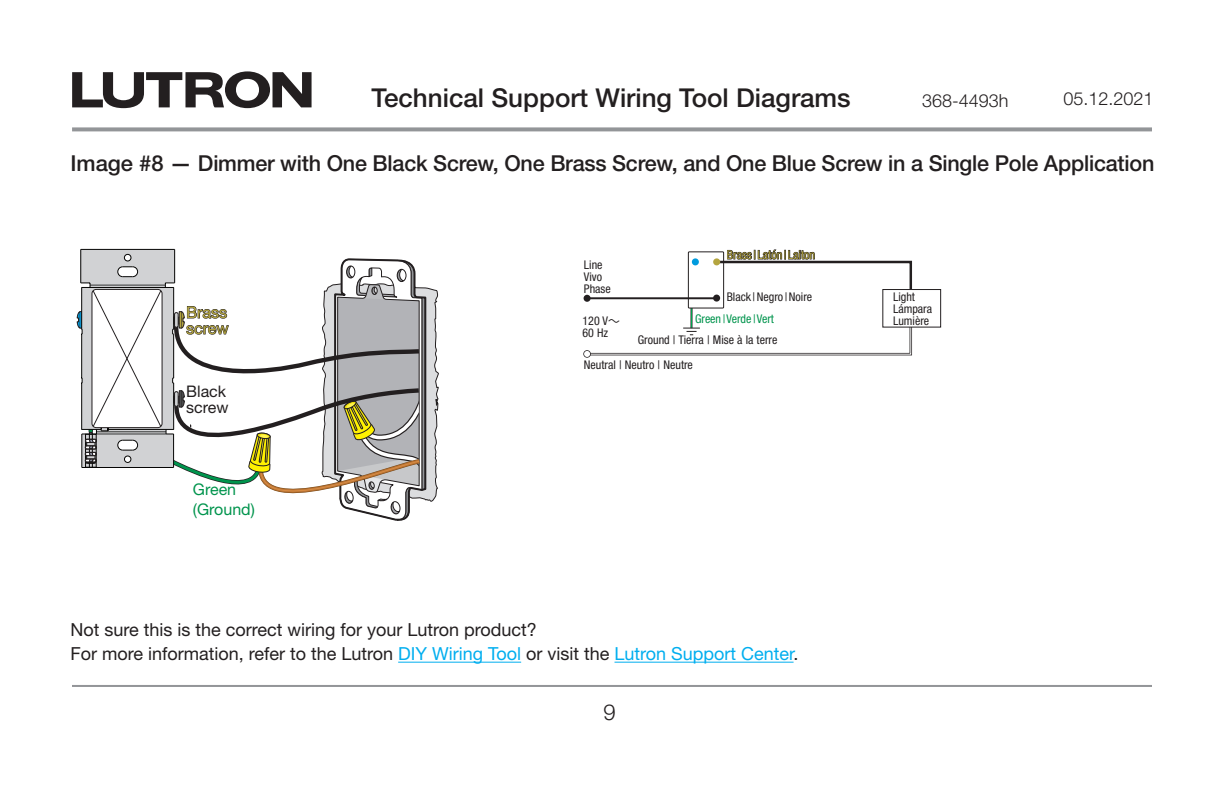
<style>
.page{position:relative;width:1224px;height:792px;background:#fff}
.page>*{position:absolute;margin:0;border:0;box-sizing:border-box;transform-origin:0 0}
.t1{font:500 26px "Helvetica Neue LT Std";color:#231f20}
.t2{font:500 22px "Helvetica Neue LT Std";letter-spacing:-.01em;color:#231f20}
.t3{font:300 22px "Helvetica Neue LT Std";color:#231f20}
.t4{font:18px/24px "Helvetica Neue LT Std";color:#231f20}
.t5{font:300 18px "Helvetica Neue LT Std";color:#231f20}
.text{font:16px/20px "Helvetica Neue LT Std";color:#00944d}
.text-2{font:16px/16px "Helvetica Neue LT Std";color:#231f20}
.text-3{font:16px/16px "Helvetica Neue LT Std";color:#b4a53f}
.Tag-fig_2{font:condensed 12px/12px "Helvetica Neue";color:#231f20}
.Tag-fig_2-2{font:condensed 12px "Helvetica Neue";color:#b4a53f}
.Tag-fig_2-3{font:condensed 12px "Helvetica Neue";color:#00944d}
.s1{font-family:"acdc";font-stretch:normal}
.s2{color:#00aeef}
</style>
<div class="page">
<svg style="left:72px;top:127px;width:1080px;height:4px;background:#9ea0a2"></svg>
<hr style="left:72px;top:685px;width:1080px;height:2px;background:#939598">
<svg style="left:72px;top:71px;width:240px;height:37px"></svg>
<hr style="left:398px;top:662px;width:123px;height:1px;background:#00aeef">
<hr style="left:615px;top:662px;width:179px;height:1px;background:#00aeef">
<div style="left:583px;top:350px;width:8px;height:8px;border:2px solid #231f20;border-radius:50%"></div>
<div style="left:882px;top:289px;width:59px;height:39px;border:1px solid #231f20"></div>
<svg style="left:584px;top:249px;width:329px;height:108px"></svg>
<svg style="left:77px;top:249px;width:362px;height:272px"></svg>
<h1 class="t1" style="left:372px;top:82px;width:481px">Technical Support Wiring Tool Diagrams</h1>
<p class="t5" style="left:922px;top:90px;width:88px">368-4493h</p>
<p class="t5" style="left:1063px;top:87px;width:92px">05.12.2021</p>
<p class="t2" style="left:70px;top:150px;width:1086px">Image #8 — Dimmer with One Black Screw, One Brass Screw, and One Blue Screw in a Single Pole Application</p>
<p class="text-3" style="left:186px;top:304px;width:44px">Brass screw</p>
<p class="text-2" style="left:186px;top:383px;width:44px">Black screw</p>
<p class="text" style="left:193px;top:479px;width:63px">Green (Ground)</p>
<p class="Tag-fig_2-2" style="left:727px;top:248px;width:90px">Brass | Latón | Laiton</p>
<p class="Tag-fig_2" style="left:584px;top:259px;width:20px">Line<br>Vivo</p>
<p class="Tag-fig_2" style="left:584px;top:283px;width:28px">Phase</p>
<p class="Tag-fig_2" style="left:893px;top:290px;width:23px">Light</p>
<p class="Tag-fig_2" style="left:893px;top:302px;width:41px">Lámpara</p>
<p class="Tag-fig_2" style="left:727px;top:291px;width:87px">Black |Negro |Noire</p>
<p class="Tag-fig_2-3" style="left:695px;top:311px;width:81px">Green |Verde |Vert</p>
<p class="Tag-fig_2" style="left:893px;top:314px;width:38px">Lumière</p>
<p class="Tag-fig_2" style="left:638px;top:334px;width:141px">Ground | Tierra | Mise à la terre</p>
<p class="Tag-fig_2" style="left:584px;top:359px;width:111px">Neutral | Neutro | Neutre</p>
<p class="Tag-fig_2" style="left:583px;top:315px;width:39px">120 V<span class="s1">~</span></p>
<p class="Tag-fig_2" style="left:583px;top:327px;width:27px">60 Hz</p>
<p class="t4" style="left:70px;top:618px;width:730px">Not sure this is the correct wiring for your Lutron product?<br>For more information, refer to the Lutron <span class="s2">DIY Wiring Tool</span> or visit the <span class="s2">Lutron Support Center</span>.</p>
<p class="t3" style="left:603px;top:699px;width:14px">9</p>
</div>
